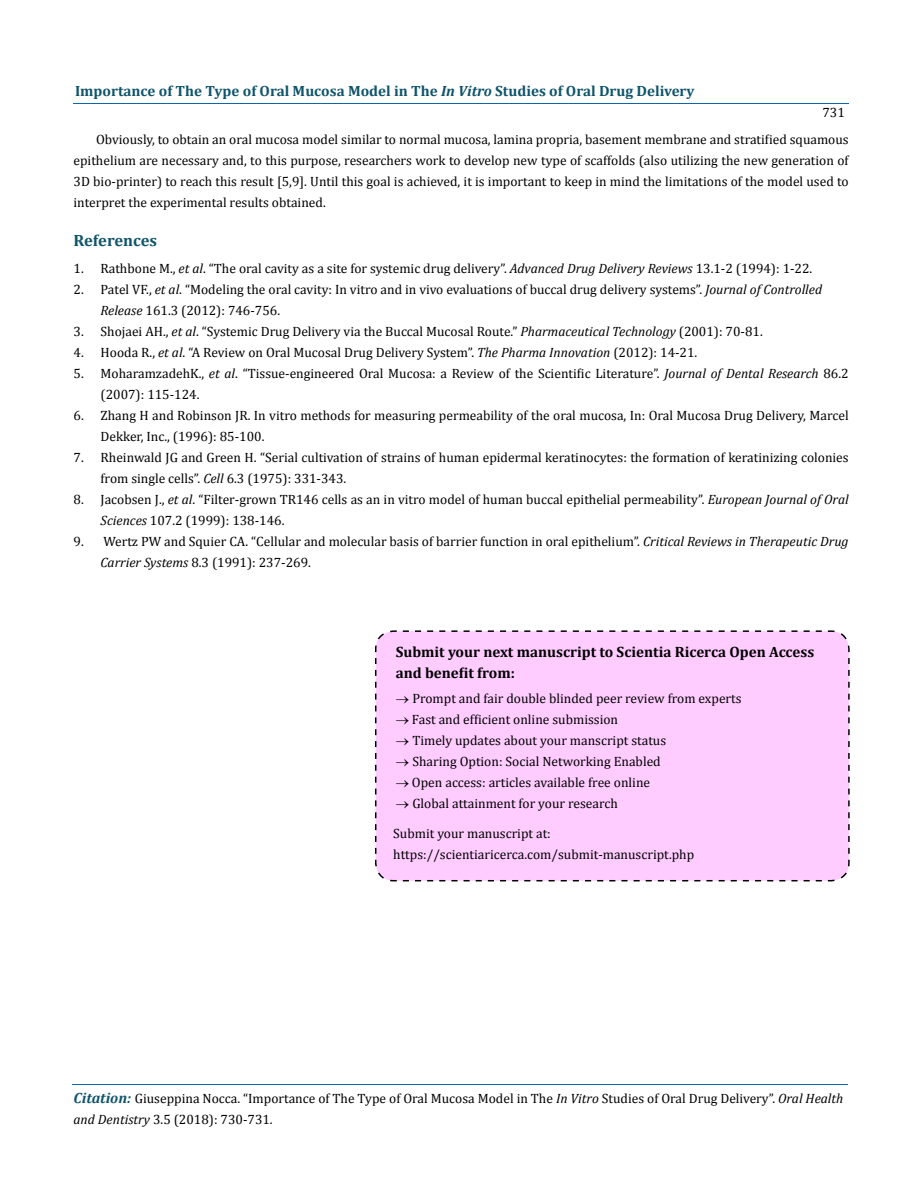
<style>
.page{position:relative;width:917px;height:1190px;background:#fff}
.page>*{position:absolute;margin:0;border:0;box-sizing:border-box;transform-origin:0 0}
.t1{font:700 16.35px "Cambria";color:#0e546a}
.t2{font:700 15px/21px "Cambria";color:#000}
.t3{font:700 14.85px "Cambria";color:#0e546a}
.t4{font:13.5px/21px "Cambria";color:#000}
.s1{font-style:italic}
.s2{font-weight:700;font-style:italic;font-size:14.85px;color:#0e546a}
</style>
<div class="page">
<hr style="left:74px;top:103px;width:774px;height:1px;background:#0d66b1">
<hr style="left:72px;top:1084px;width:775px;height:1px;background:#0d66b1">
<div style="left:375px;top:630px;width:475px;height:252px;background:#fcf"></div>
<p class="t3" style="left:75px;top:82px;width:621px">Importance of The Type of Oral Mucosa Model in The <span class="s1">In Vitro</span> Studies of Oral Drug Delivery</p>
<p class="t4" style="left:822px;top:102px;width:24px">731</p>
<p class="t4" style="left:74px;top:129px;width:776px;text-align:justify;text-indent:23px">Obviously, to obtain an oral mucosa model similar to normal mucosa, lamina propria, basement membrane and stratified squamous epithelium are necessary and, to this purpose, researchers work to develop new type of scaffolds (also utilizing the new generation of 3D bio-printer) to reach this result [5,9]. Until this goal is achieved, it is important to keep in mind the limitations of the model used to interpret the experimental results obtained.</p>
<p class="t1" style="left:74px;top:230px;width:85px">References</p>
<p class="t4" style="left:74px;top:258px;width:740px">1. Rathbone M., <span class="s1">et al</span>. “The oral cavity as a site for systemic drug delivery”. <span class="s1">Advanced Drug Delivery Reviews</span> 13.1-2 (1994): 1-22.</p>
<p class="t4" style="left:100px;top:279px;width:723px;text-indent:-27px">2. Patel VF., <span class="s1">et al</span>. “Modeling the oral cavity: In vitro and in vivo evaluations of buccal drug delivery systems”. <span class="s1">Journal of Controlled<br>Release</span> 161.3 (2012): 746-756.</p>
<p class="t4" style="left:74px;top:321px;width:690px">3. Shojaei AH., <span class="s1">et al</span>. “Systemic Drug Delivery via the Buccal Mucosal Route.” <span class="s1">Pharmaceutical Technology</span> (2001): 70-81.</p>
<p class="t4" style="left:74px;top:342px;width:625px">4. Hooda R., <span class="s1">et al</span>. “A Review on Oral Mucosal Drug Delivery System”. <span class="s1">The Pharma Innovation</span> (2012): 14-21.</p>
<p class="t4" style="left:100px;top:363px;width:749px;text-indent:-27px">5. MoharamzadehK., <span class="s1">et al</span>. “Tissue-engineered Oral Mucosa: a Review of the Scientific Literature”. <span class="s1">Journal of Dental Research</span> 86.2 (2007): 115-124.</p>
<p class="t4" style="left:100px;top:405px;width:749px;text-indent:-27px">6. Zhang H and Robinson JR. In vitro methods for measuring permeability of the oral mucosa, In: Oral Mucosa Drug Delivery, Marcel<br>Dekker, Inc., (1996): 85-100.</p>
<p class="t4" style="left:100px;top:447px;width:749px;text-indent:-27px">7. Rheinwald JG and Green H. “Serial cultivation of strains of human epidermal keratinocytes: the formation of keratinizing colonies from single cells”. <span class="s1">Cell</span> 6.3 (1975): 331-343.</p>
<p class="t4" style="left:101px;top:489px;width:749px;text-indent:-27px">8. Jacobsen J., <span class="s1">et al</span>. “Filter-grown TR146 cells as an in vitro model of human buccal epithelial permeability”. <span class="s1">European Journal of Oral<br>Sciences</span> 107.2 (1999): 138-146.</p>
<p class="t4" style="left:101px;top:531px;width:749px;text-indent:-27px">9. Wertz PW and Squier CA. “Cellular and molecular basis of barrier function in oral epithelium”. <span class="s1">Critical Reviews in Therapeutic Drug<br>Carrier Systems</span> 8.3 (1991): 237-269.</p>
<p class="t2" style="left:395px;top:641px;width:420px">Submit your next manuscript to Scientia Ricerca Open Access and benefit from:</p>
<p class="t4" style="left:395px;top:688px;width:347px">→ Prompt and fair double blinded peer review from experts</p>
<p class="t4" style="left:395px;top:709px;width:224px">→ Fast and efficient online submission</p>
<p class="t4" style="left:395px;top:730px;width:272px">→ Timely updates about your manscript status</p>
<p class="t4" style="left:395px;top:751px;width:266px">→ Sharing Option: Social Networking Enabled</p>
<p class="t4" style="left:395px;top:772px;width:256px">→ Open access: articles available free online</p>
<p class="t4" style="left:393px;top:789px;width:226px;line-height:29.4px">→ Global attainment for your research<br>Submit your manuscript at:</p>
<p class="t4" style="left:393px;top:843px;width:302px">https://scientiaricerca.com/submit-manuscript.php</p>
<p class="t4" style="left:74px;top:1087px;width:771px"><span class="s2">Citation:</span> Giuseppina Nocca. “Importance of The Type of Oral Mucosa Model in The <span class="s1">In Vitro</span> Studies of Oral Drug Delivery”. <span class="s1">Oral Health and Dentistry</span> 3.5 (2018): 730-731.</p>
</div>
